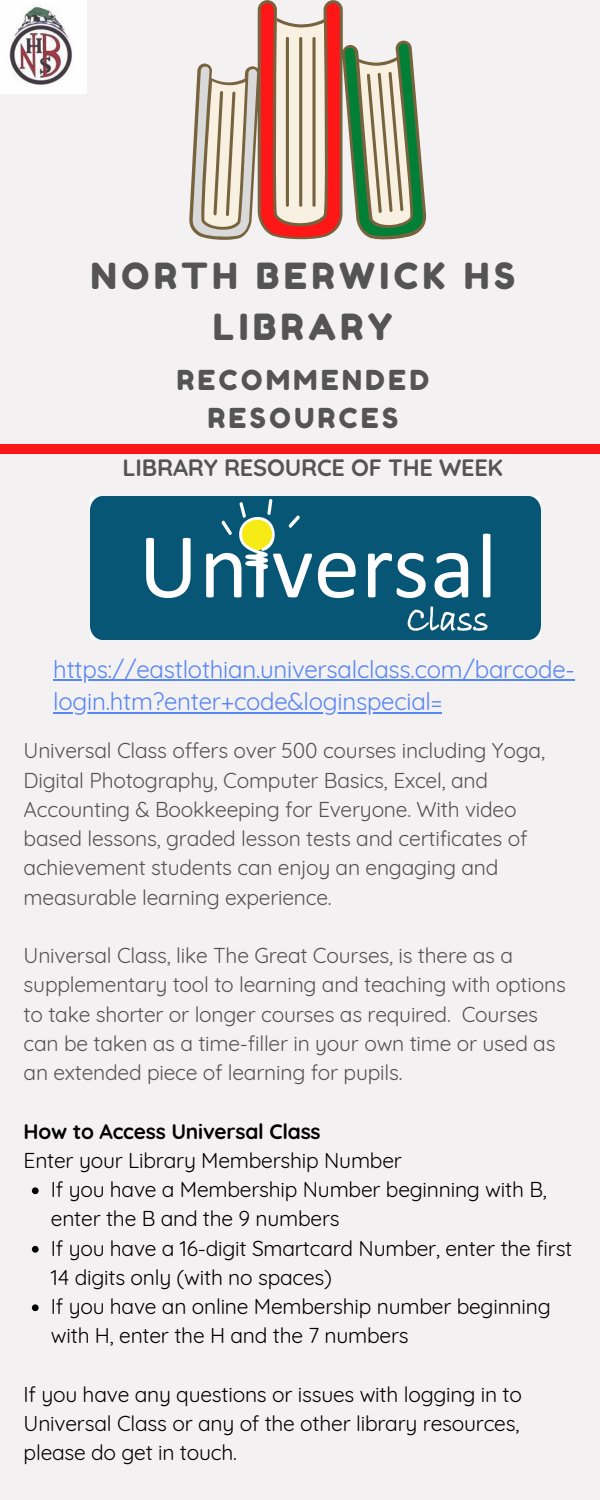
<style>
.page{position:relative;width:600px;height:1500px;background:#f3f1f1}
.page>*{position:absolute;margin:0;border:0;box-sizing:border-box;transform-origin:0 0}
.t1{font:36px/50.2px "Fredoka One";letter-spacing:.13em;color:#545454;text-align:center}
.t2{font:27.5px/38.2px "Fredoka One";letter-spacing:.13em;color:#545454;text-align:center}
.t3{font:24px/33px "Quicksand";letter-spacing:-.01em;color:#5685f4}
.t4{font:700 23.6px "Quicksand";letter-spacing:-.01em;color:#545454}
.t5{font:21px/29.2px "Quicksand";letter-spacing:-.01em;color:#545454}
.t6{font:21px/29.2px "Quicksand";letter-spacing:-.01em;color:#000}
.t7{font:700 21px "Quicksand";letter-spacing:-.01em;color:#000}
</style>
<div class="page">
<div style="left:0;top:445px;width:600px;height:9px;background:#ff1616"></div>
<img style="left:0;top:0;width:86px;height:94px">
<svg style="left:189px;top:0;width:238px;height:240px"></svg>
<svg style="left:32px;top:1187px;width:7px;height:7px"></svg>
<svg style="left:32px;top:1246px;width:7px;height:7px"></svg>
<svg style="left:32px;top:1304px;width:7px;height:7px"></svg>
<img style="left:90px;top:497px;width:450px;height:143px">
<hr style="left:53px;top:679px;width:522px;height:2px;background:#5685f4">
<hr style="left:53px;top:712px;width:389px;height:2px;background:#5685f4">
<h1 class="t1" style="left:91px;top:251px;width:426px">NORTH BERWICK HS<br>LIBRARY</h1>
<h2 class="t2" style="left:177px;top:360px;width:254px">RECOMMENDED<br>RESOURCES</h2>
<p class="t4" style="left:123px;top:453px;width:382px">LIBRARY RESOURCE OF THE WEEK</p>
<p class="t3" style="left:53px;top:652px;width:523px">https://eastlothian.universalclass.com/barcode&shy;login.htm?enter+code&amp;loginspecial=</p>
<p class="t5" style="left:24px;top:736px;width:523px">Universal Class offers over 500 courses including Yoga, Digital Photography, Computer Basics, Excel, and Accounting &amp; Bookkeeping for Everyone. With video based lessons, graded lesson tests and certificates of achievement students can enjoy an engaging and measurable learning experience.</p>
<p class="t5" style="left:24px;top:941px;width:544px">Universal Class, like The Great Courses, is there as a supplementary tool to learning and teaching with options to take shorter or longer courses as required. Courses can be taken as a time-filler in your own time or used as an extended piece of learning for pupils.</p>
<p class="t7" style="left:24px;top:1118px;width:299px">How to Access Universal Class</p>
<p class="t6" style="left:24px;top:1145px;width:380px">Enter your Library Membership Number</p>
<p class="t6" style="left:51px;top:1175px;width:523px">If you have a Membership Number beginning with B, enter the B and the 9 numbers<br>If you have a 16-digit Smartcard Number, enter the first 14 digits only (with no spaces)<br>If you have an online Membership number beginning with H, enter the H and the 7 numbers</p>
<p class="t6" style="left:24px;top:1379px;width:500px;text-align:justify">If you have any questions or issues with logging in to Universal Class or any of the other library resources, please do get in touch.</p>
</div>
